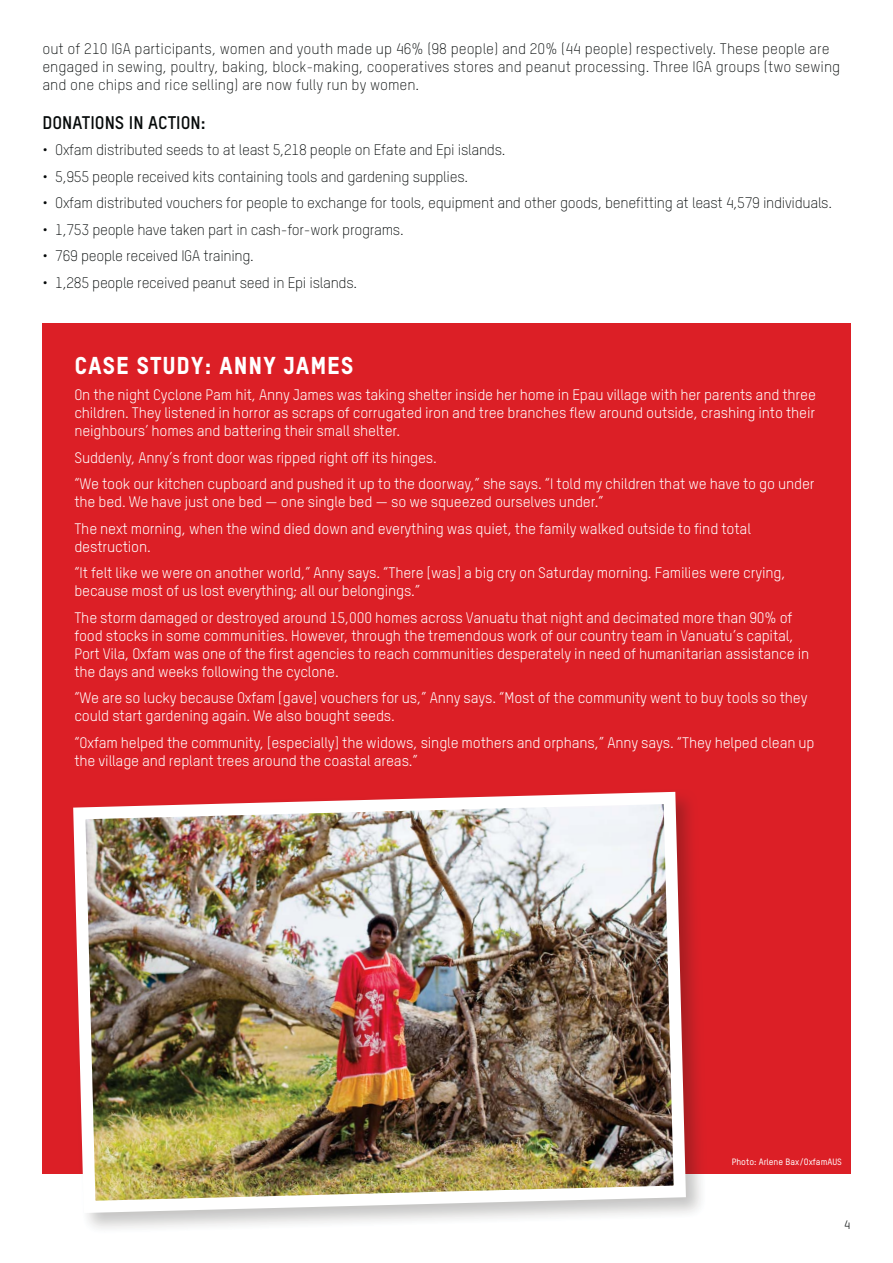
<style>
.page{position:relative;width:893px;height:1263px;background:#fff}
.page>*{position:absolute;margin:0;border:0;box-sizing:border-box;transform-origin:0 0}
.t1{font:24px "Oxfam TSTARPRO Headline";letter-spacing:.035em;color:#fff}
.t2{font:700 18px "Oxfam TSTARPRO";color:#060a0a}
.t3{font:15px/18px "Oxfam TSTARPRO";letter-spacing:-.01em;color:#fff}
.t4{font:300 15px "Oxfam TSTARPRO";letter-spacing:-.02em;color:#060a0a}
.t5{font:300 15px/18px "Oxfam TSTARPRO";color:#060a0a}
.t6{font:12px "Oxfam TSTARPRO";color:#060a0a}
.t7{font:500 9px "Oxfam TSTARPRO";color:#fff}
</style>
<div class="page">
<div style="left:42px;top:323px;width:808px;height:851px;background:#dc1f26"></div>
<img style="left:73px;top:791px;width:619px;height:428px">
<p class="t5" style="left:42px;top:42px;width:799px">out of 210 IGA participants, women and youth made up 46% (98 people) and 20% (44 people) respectively. These people are engaged in sewing, poultry, baking, block-making, cooperatives stores and peanut processing. Three IGA groups (two sewing and one chips and rice selling) are now fully run by women.</p>
<p class="t2" style="left:42px;top:116px;width:165px">DONATIONS IN ACTION:</p>
<p class="t4" style="left:42px;top:145px;width:465px">• Oxfam distributed seeds to at least 5,218 people on Efate and Epi islands.</p>
<p class="t4" style="left:42px;top:171px;width:427px">• 5,955 people received kits containing tools and gardening supplies.</p>
<p class="t4" style="left:42px;top:198px;width:791px">• Oxfam distributed vouchers for people to exchange for tools, equipment and other goods, benefitting at least 4,579 individuals.</p>
<p class="t4" style="left:42px;top:224px;width:363px">• 1,753 people have taken part in cash-for-work programs.</p>
<p class="t4" style="left:42px;top:251px;width:213px">• 769 people received IGA training.</p>
<p class="t4" style="left:42px;top:277px;width:316px">• 1,285 people received peanut seed in Epi islands.</p>
<h1 class="t1" style="left:74px;top:351px;width:281px">CASE STUDY: ANNY JAMES</h1>
<p class="t3" style="left:74px;top:388px;width:743px;text-align:justify">On the night Cyclone Pam hit, Anny James was taking shelter inside her home in Epau village with her parents and three children. They listened in horror as scraps of corrugated iron and tree branches flew around outside, crashing into their neighbours’ homes and battering their small shelter.</p>
<p class="t3" style="left:74px;top:446px;width:742px;line-height:26.5px">Suddenly, Anny’s front door was ripped right off its hinges.<br>“We took our kitchen cupboard and pushed it up to the doorway,” she says. “I told my children that we have to go under</p>
<p class="t3" style="left:74px;top:490px;width:678px;line-height:26.5px">the bed. We have just one bed — one single bed — so we squeezed ourselves under.”<br>The next morning, when the wind died down and everything was quiet, the family walked outside to find total</p>
<p class="t3" style="left:74px;top:535px;width:713px;line-height:26.5px">destruction.<br>“It felt like we were on another world,” Anny says. “There [was] a big cry on Saturday morning. Families were crying,</p>
<p class="t3" style="left:74px;top:579px;width:719px;line-height:26.5px">because most of us lost everything; all our belongings.”<br>The storm damaged or destroyed around 15,000 homes across Vanuatu that night and decimated more than 90% of</p>
<p class="t3" style="left:74px;top:628px;width:736px">food stocks in some communities. However, through the tremendous work of our country team in Vanuatu’s capital,<br>Port Vila, Oxfam was one of the first agencies to reach communities desperately in need of humanitarian assistance in the days and weeks following the cyclone.</p>
<p class="t3" style="left:74px;top:691px;width:735px">“We are so lucky because Oxfam [gave] vouchers for us,” Anny says. “Most of the community went to buy tools so they could start gardening again. We also bought seeds.</p>
<p class="t3" style="left:74px;top:735px;width:742px">“Oxfam helped the community, [especially] the widows, single mothers and orphans,” Anny says. “They helped clean up the village and replant trees around the coastal areas.”</p>
<p class="t7" style="left:732px;top:1159px;width:112px">Photo: Arlene Bax/OxfamAUS</p>
<p class="t6" style="left:844px;top:1221px;width:8px">4</p>
</div>
